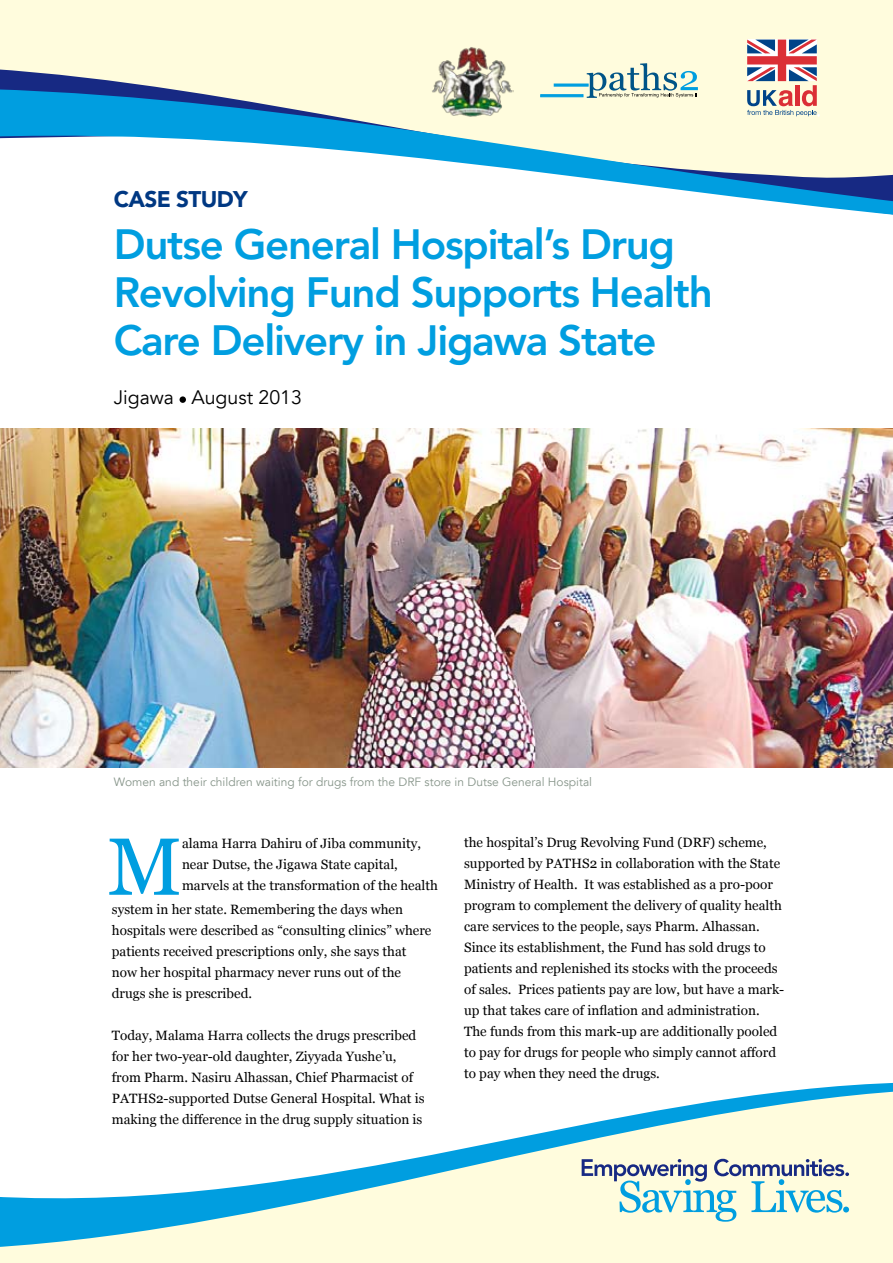
<style>
.page{position:relative;width:893px;height:1263px;background:#fff}
.page>*{position:absolute;margin:0;border:0;box-sizing:border-box;transform-origin:0 0}
.t1{font:81px "Georgia";color:#009ee0}
.t2{font:800 42px/48px "Avenir LT Std";letter-spacing:-.03em;color:#009ee0}
.t3{font:900 22.5px "Avenir LT Std";letter-spacing:-.03em;color:#003882}
.t4{font:19.5px "Avenir LT";color:#000}
.t5{font:13.5px/21px "Georgia";color:#000}
.t6{font:12px "Avenir LT";color:#88968b}
</style>
<div class="page">
<div style="left:0;top:0;width:893px;height:69px;background:#fffcdd"></div>
<svg style="left:0;top:69px;width:893px;height:20px;background:#dbdccf"></svg>
<svg style="left:0;top:89px;width:893px;height:126px"></svg>
<div style="left:0;top:1247px;width:893px;height:16px;background:#fffcdd"></div>
<svg style="left:0;top:1082px;width:893px;height:165px"></svg>
<div style="left:180px;top:396px;width:6px;height:7px;background:#000;border-radius:50%"></div>
<svg style="left:582px;top:1159px;width:267px;height:63px;background:#c6dad3"></svg>
<div style="left:541px;top:95px;width:42px;height:2px;background:#009ee0;border:1px solid #009ee0"></div>
<hr style="left:554px;top:84px;width:34px;height:2px;background:#009ee0">
<svg style="left:587px;top:63px;width:111px;height:35px;background:#bfd2c7"></svg>
<svg style="left:747px;top:40px;width:73px;height:77px;background:#c4a0a4"></svg>
<img style="left:431px;top:43px;width:82px;height:77px">
<img style="left:0;top:429px;width:893px;height:338px">
<h3 class="t3" style="left:114px;top:185px;width:135px">CASE STUDY</h3>
<h2 class="t2" style="left:114px;top:221px;width:600px">Dutse General Hospital’s Drug<br>Revolving Fund Supports Health<br>Care Delivery in Jigawa State</h2>
<h3 class="t4" style="left:114px;top:386px;width:190px">Jigawa August 2013</h3>
<p class="t6" style="left:114px;top:775px;width:480px">Women and their children waiting for drugs from the DRF store in Dutse General Hospital</p>
<p class="t5" style="left:182px;top:833px;width:240px">alama Harra Dahiru of Jiba community, near Dutse, the Jigawa State capital,</p>
<h1 class="t1" style="left:107px;top:818px;width:77px">M</h1>
<p class="t5" style="left:182px;top:875px;width:258px">marvels at the transformation of the health</p>
<p class="t5" style="left:112px;top:899px;width:321px">system in her state. Remembering the days when hospitals were described as “consulting clinics” where patients received prescriptions only, she says that now her hospital pharmacy never runs out of the drugs she is prescribed.</p>
<p class="t5" style="left:112px;top:1025px;width:314px">Today, Malama Harra collects the drugs prescribed for her two-year-old daughter, Ziyyada Yushe’u, from Pharm. Nasiru Alhassan, Chief Pharmacist of PATHS2-supported Dutse General Hospital. What is making the difference in the drug supply situation is</p>
<p class="t5" style="left:464px;top:832px;width:322px">the hospital’s Drug Revolving Fund (DRF) scheme, supported by PATHS2 in collaboration with the State Ministry of Health. It was established as a pro-poor program to complement the delivery of quality health care services to the people, says Pharm. Alhassan.<br>Since its establishment, the Fund has sold drugs to patients and replenished its stocks with the proceeds of sales. Prices patients pay are low, but have a mark&shy;up that takes care of inflation and administration.<br>The funds from this mark-up are additionally pooled to pay for drugs for people who simply cannot afford to pay when they need the drugs.</p>
</div>
